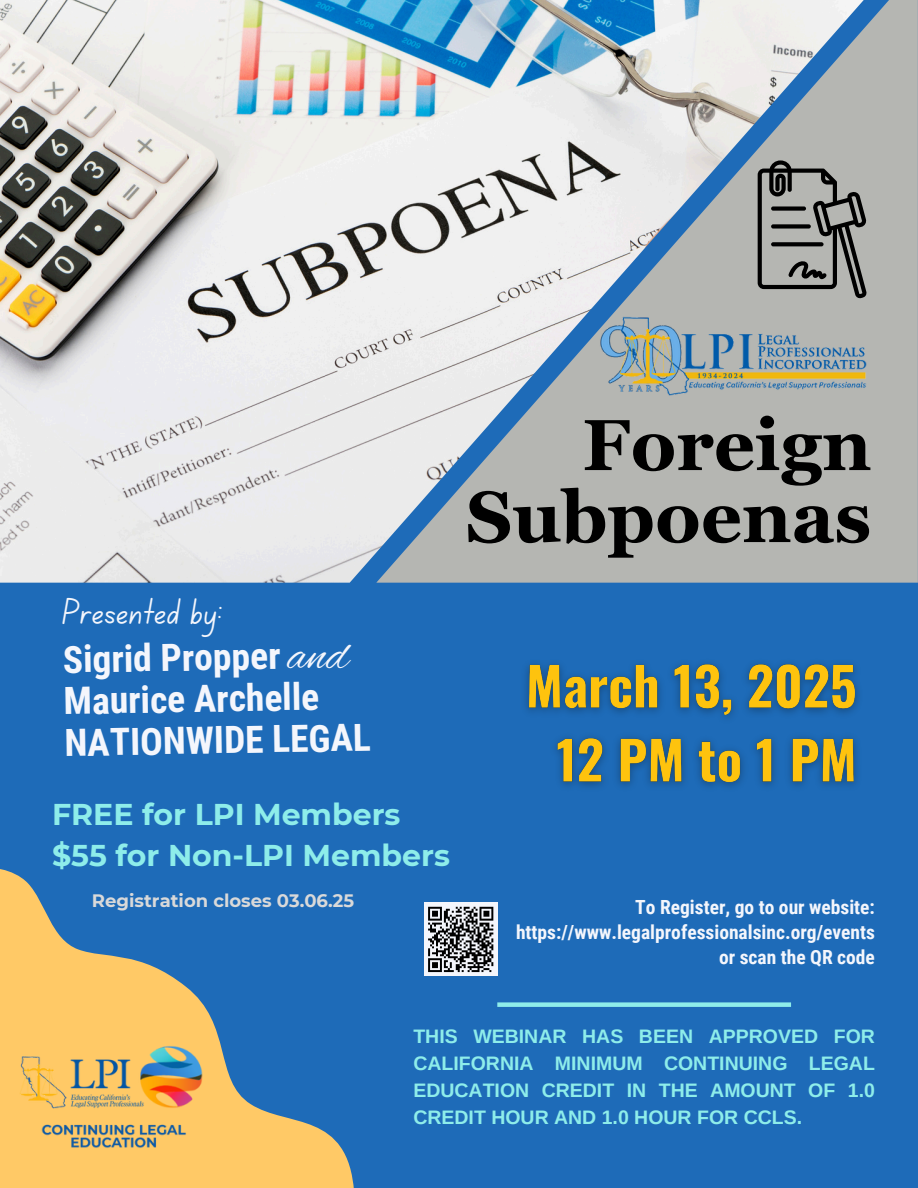
<style>
.page{position:relative;width:918px;height:1188px;background:#1e6bb8}
.page>*{position:absolute;margin:0;border:0;box-sizing:border-box;transform-origin:0 0}
.t1{font:700 72px/72px "Georgia Pro";color:#000;text-align:right}
.t2{font:48px "Alex Brush";color:#f4f6fc}
.t3{font:700 37.5px/41.5px "Roboto Condensed";color:#f4f6fc}
.t4{font:37.5px "Canva School Font";color:#f4f6fc}
.t5{font:700 30px/41.7px "Montserrat";color:#8eedea}
.t6{font:700 19.5px/27px "Arimo";color:#8eedea;text-align:justify}
.t7{font:700 19.5px/24.8px "Roboto Condensed";color:#f4f6fc;text-align:right}
.t8{font:700 18px "Montserrat";color:#d9d9d9}
</style>
<div class="page">
<div style="left:424px;top:903px;width:73px;height:73px;background:#f4f6fc"></div>
<svg style="left:428px;top:906px;width:66px;height:67px"></svg>
<div style="left:497px;top:1002px;width:294px;height:5px;background:#8eedea"></div>
<img style="left:0;top:0;width:376px;height:583px">
<svg style="left:376px;top:0;width:542px;height:583px;background:#b9c2c7"></svg>
<svg style="left:758px;top:160px;width:109px;height:139px;background:#838481"></svg>
<img style="left:600px;top:317px;width:266px;height:78px">
<svg style="left:0;top:869px;width:354px;height:319px"></svg>
<img style="left:18px;top:1044px;width:185px;height:105px">
<img style="left:525px;top:663px;width:334px;height:124px">
<p class="t4" style="left:63px;top:595px;width:162px">Presented by:</p>
<h1 class="t3" style="left:63px;top:639px;width:257px;rotate:-1deg">Sigrid Propper<br>Maurice Archelle</h1>
<h5 class="t3" style="left:64px;top:722px;width:308px;rotate:-1deg">NATIONWIDE LEGAL</h5>
<p class="t2" style="left:287px;top:629px;width:63px">and</p>
<p class="t5" style="left:52px;top:793px;width:400px">FREE for LPI Members $55 for Non-LPI Members</p>
<p class="t8" style="left:92px;top:890px;width:264px">Registration closes 03.06.25</p>
<p class="t1" style="left:466px;top:409px;width:407px">Foreign<br>Subpoenas</p>
<h3 class="t7" style="left:516px;top:895px;width:360px">To Register, go to our website: https://www.legalprofessionalsinc.org/events</h3>
<h6 class="t7" style="left:719px;top:945px;width:157px">or scan the QR code</h6>
<h4 class="t6" style="left:413px;top:1023px;width:463px">THIS WEBINAR HAS BEEN APPROVED FOR CALIFORNIA MINIMUM CONTINUING LEGAL EDUCATION CREDIT IN THE AMOUNT OF 1.0<br>CREDIT HOUR AND 1.0 HOUR FOR CCLS.</h4>
</div>
